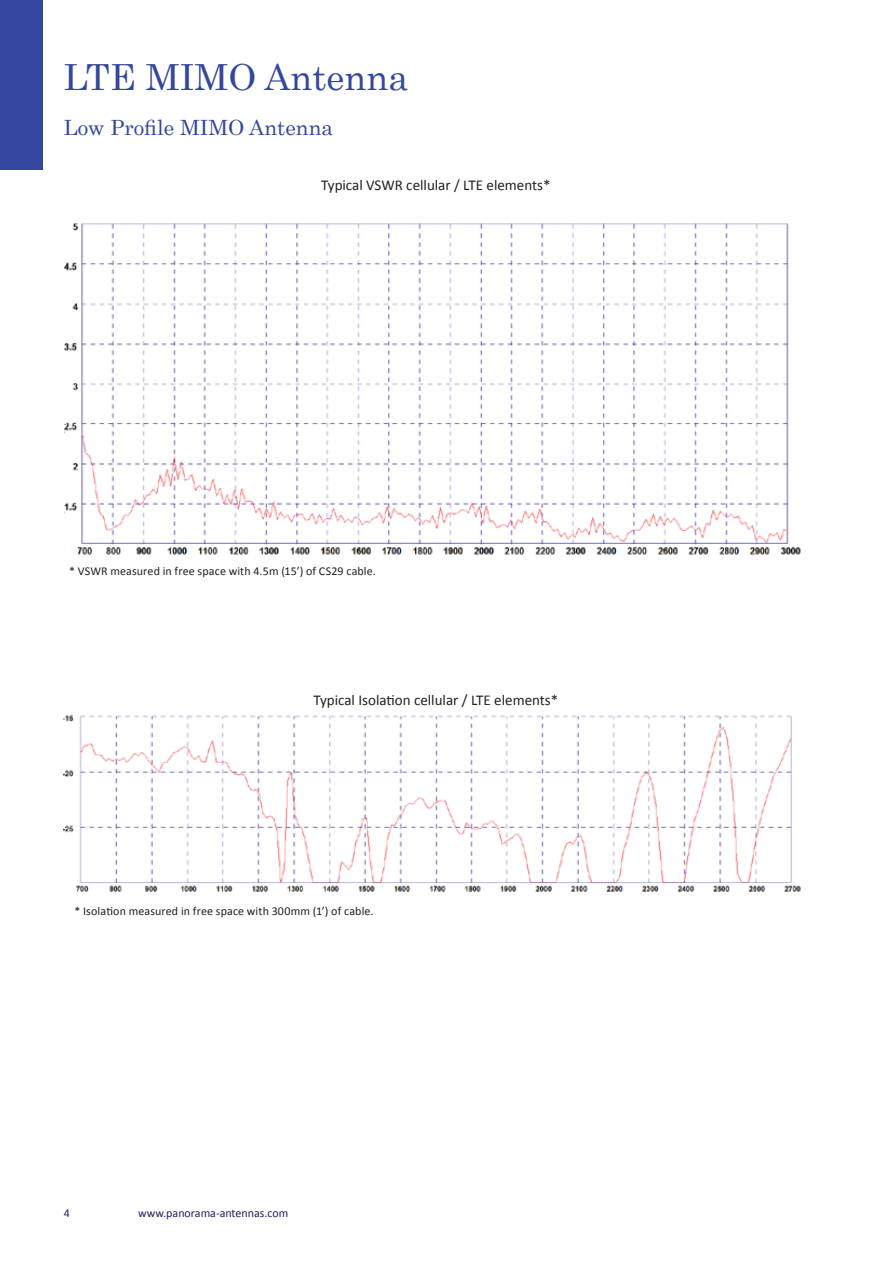
<style>
.page{position:relative;width:893px;height:1263px;background:#fff}
.page>*{position:absolute;margin:0;border:0;box-sizing:border-box;transform-origin:0 0}
.t1{font:36px "Century";color:#34469d}
.t2{font:21px "Century";color:#34469d}
.t3{font:15px "Calibri";color:#231f20}
.t4{font:12px "Calibri";letter-spacing:.01em;color:#231f20}
.t5{font:12px "Calibri";color:#21205f}
</style>
<div class="page">
<div style="left:0;top:0;width:43px;height:170px;background:#34469d"></div>
<img style="left:64px;top:715px;width:737px;height:177px">
<img style="left:65px;top:223px;width:736px;height:332px">
<h1 class="t1" style="left:64px;top:47px;width:346px">LTE MIMO Antenna</h1>
<h2 class="t2" style="left:64px;top:110px;width:271px">Low Profile MIMO Antenna</h2>
<p class="t3" style="left:321px;top:175px;width:231px">Typical VSWR cellular / LTE elements*</p>
<p class="t4" style="left:69px;top:563px;width:308px">* VSWR measured in free space with 4.5m (15’) of CS29 cable.</p>
<p class="t3" style="left:313px;top:691px;width:246px">Typical Isolation cellular / LTE elements*</p>
<p class="t4" style="left:74px;top:904px;width:301px">* Isolation measured in free space with 300mm (1’) of cable.</p>
<p class="t5" style="left:64px;top:1205px;width:8px">4</p>
<p class="t5" style="left:138px;top:1205px;width:152px">www.panorama-antennas.com</p>
</div>
